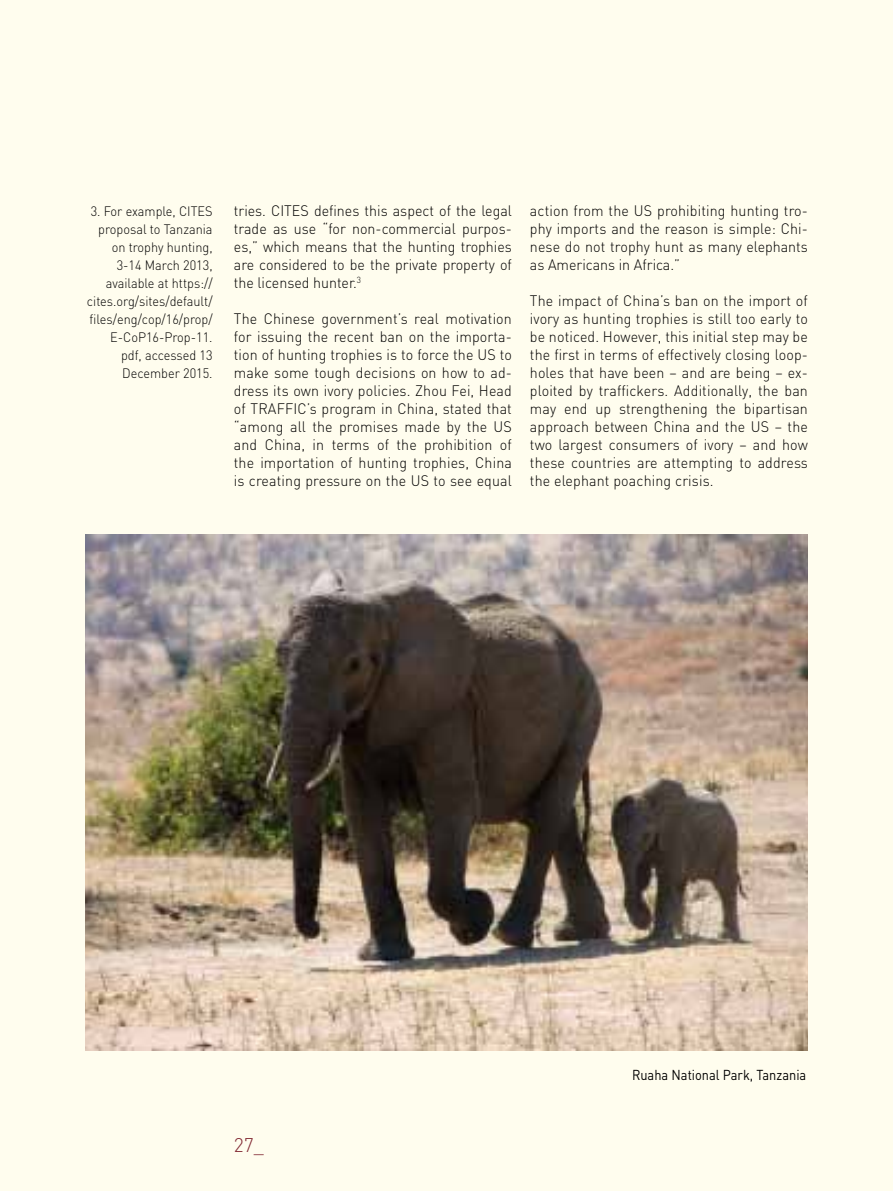
<style>
.page{position:relative;width:893px;height:1191px;background:#fffdee}
.page>*{position:absolute;margin:0;border:0;box-sizing:border-box;transform-origin:0 0}
.t1{font:300 19.5px "DIN";color:#7f242f}
.t2{font:300 15px/18px "DIN";letter-spacing:.01em;color:#000;text-align:justify;scale:.95 1}
.t3{font:14.25px "DIN";color:#000;scale:.9 1}
.t4{font:300 13.5px/18px "DIN";color:#000;text-align:right;scale:.94 1}
</style>
<div class="page">
<img style="left:85px;top:534px;width:723px;height:516px">
<p class="t4" style="left:87px;top:202px;width:135px">3. For example, CITES proposal to Tanzania on trophy hunting,<br>3-14 March 2013, available at https:// cites.org/sites/default/ files/eng/cop/16/prop/<br>E-CoP16-Prop-11. pdf, accessed 13<br>December 2015.</p>
<p class="t2" style="left:234px;top:201px;width:294px">tries. CITES defines this aspect of the legal trade as use “for non-commercial purpos&shy;es,” which means that the hunting trophies are considered to be the private property of the licensed hunter.<sup>3</sup></p>
<p class="t2" style="left:234px;top:309px;width:294px">The Chinese government’s real motivation for issuing the recent ban on the importa&shy;tion of hunting trophies is to force the US to make some tough decisions on how to ad&shy;dress its own ivory policies. Zhou Fei, Head of TRAFFIC’s program in China, stated that “among all the promises made by the US and China, in terms of the prohibition of the importation of hunting trophies, China is creating pressure on the US to see equal</p>
<p class="t2" style="left:530px;top:201px;width:294px">action from the US prohibiting hunting tro&shy;phy imports and the reason is simple: Chi&shy;nese do not trophy hunt as many elephants as Americans in Africa.”</p>
<p class="t2" style="left:530px;top:291px;width:294px">The impact of China’s ban on the import of ivory as hunting trophies is still too early to be noticed. However, this initial step may be the first in terms of effectively closing loop&shy;holes that have been – and are being – ex&shy;ploited by traffickers. Additionally, the ban may end up strengthening the bipartisan approach between China and the US – the two largest consumers of ivory – and how these countries are attempting to address the elephant poaching crisis.</p>
<h1 class="t1" style="left:234px;top:1133px;width:32px">27_</h1>
<p class="t3" style="left:632px;top:1066px;width:195px">Ruaha National Park, Tanzania</p>
</div>
